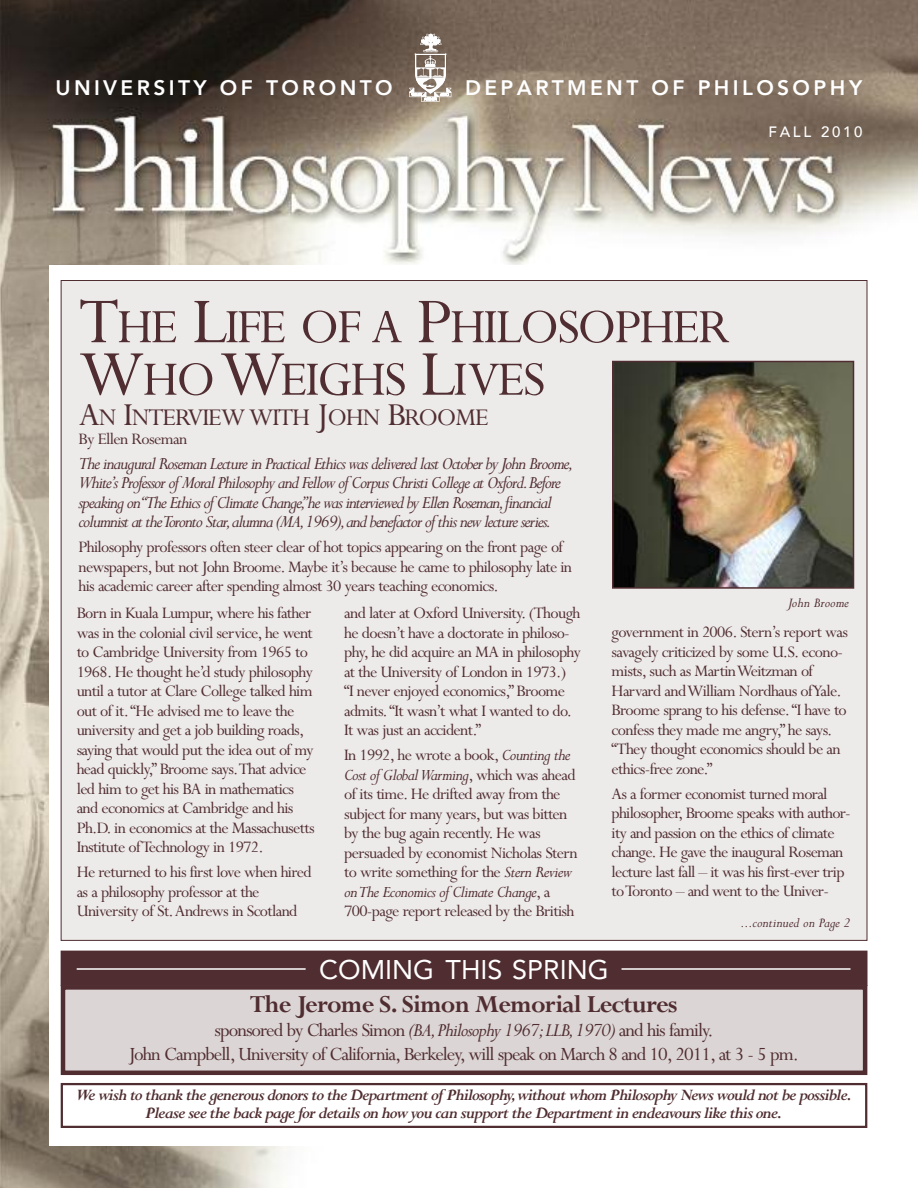
<style>
.page{position:relative;width:918px;height:1188px;background:#fff}
.page>*{position:absolute;margin:0;border:0;box-sizing:border-box;transform-origin:0 0}
.t1{font:54px/52.5px "Perpetua";letter-spacing:-.045em;color:#502d30}
.t2{font:700 27px "Perpetua";letter-spacing:-.03em;color:#502d30}
.t3{font:27px "Perpetua";letter-spacing:-.045em;color:#502d30}
.t4{font:27px "Avenir LT";color:#fff}
.t5{font:21px/24px "Perpetua";letter-spacing:-.045em;color:#502d30;text-align:center}
.t6{font:800 21px "Avenir LT";letter-spacing:.16em;color:#fff}
.t7{font:italic 19.5px/19.5px "Perpetua";letter-spacing:-.06em;color:#502d30}
.t8{font:18px/19.5px "Perpetua";letter-spacing:-.035em;color:#502d30}
.t9{font:italic 700 18px/18px "Perpetua";letter-spacing:-.05em;color:#502d30;text-align:center}
.t10{font:italic 15px "Perpetua";color:#502d30}
.t11{font:500 15px "Avenir LT";letter-spacing:.18em;color:#fff}
.s1{font-size:72px}
.s2{font-size:36px}
.s3{font-style:italic}
</style>
<div class="page">
<img style="left:0;top:0;width:918px;height:1188px">
<div style="left:50px;top:265px;width:825px;height:880px;background:#fff"></div>
<div style="left:65px;top:990px;width:798px;height:81px;background:#dcd5d5"></div>
<div style="left:61px;top:985px;width:806px;height:90px;border:4px solid #502d30"></div>
<svg style="left:409px;top:34px;width:42px;height:68px"></svg>
<div style="left:62px;top:281px;width:805px;height:659px;background:#edeaea"></div>
<div style="left:62px;top:951px;width:805px;height:34px;background:#502d30"></div>
<div style="left:61px;top:951px;width:806px;height:35px;border:1px solid #502d30"></div>
<img style="left:615px;top:364px;width:236px;height:222px">
<div style="left:612px;top:361px;width:242px;height:228px;border:2px solid #502d30"></div>
<div style="left:61px;top:1083px;width:806px;height:45px;border:2px solid #502d30"></div>
<hr style="left:77px;top:968px;width:229px;height:2px;background:#fff">
<hr style="left:622px;top:968px;width:228px;height:2px;background:#fff">
<p class="t6" style="left:56px;top:79px;width:339px">UNIVERSITY OF TORONTO</p>
<p class="t6" style="left:465px;top:79px;width:399px">DEPARTMENT OF PHILOSOPHY</p>
<p class="t11" style="left:768px;top:123px;width:96px">fall 2010</p>
<h1 class="t1" style="left:79px;top:306px;width:653px"><span class="s1">T</span>HE <span class="s1">L</span>IFE OF A <span class="s1">P</span>HILOSOPHER<br><span class="s1">W</span>HO<span class="s1">W</span>EIGHS <span class="s1">L</span>IVES</h1>
<h2 class="t3" style="left:79px;top:407px;width:412px"><span class="s2">A</span>N <span class="s2">I</span>NTERVIEW WITH <span class="s2">J</span>OHN <span class="s2">B</span>ROOME</h2>
<p class="t8" style="left:79px;top:431px;width:110px">By Ellen Roseman</p>
<p class="t7" style="left:79px;top:456px;width:497px">The inaugural Roseman Lecture in Practical Ethics was delivered last October byJohn Broome, White’s Professor ofMoral Philosophy and Fellow of Corpus Christi College at Oxford.Before speaking on“The Ethics of Climate Change,”he was interviewed by Ellen Roseman,financial columnist at theToronto Star,alumna (MA,1969),and benefactor ofthis new lecture series.</p>
<p class="t8" style="left:79px;top:539px;width:495px">Philosophy professors often steer clear of hot topics appearing on the front page of newspapers, but not John Broome. Maybe it’s because he came to philosophy late in his academic career after spending almost 30 years teaching economics.</p>
<p class="t10" style="left:788px;top:598px;width:62px">John Broome</p>
<p class="t8" style="left:344px;top:605px;width:238px">and later at Oxford University. (Though he doesn’t have a doctorate in philoso&shy;phy, he did acquire an MA in philosophy at the University of London in 1973.)<br>“I never enjoyed economics,” Broome admits.“It wasn’t what I wanted to do.<br>It was just an accident.”</p>
<p class="t8" style="left:344px;top:747px;width:235px">In 1992, he wrote a book, <span class="s3">Counting the Cost of GlobalWarming</span>, which was ahead of its time. He drifted away from the subject for many years, but was bitten by the bug again recently. He was persuaded by economist Nicholas Stern to write something for the <span class="s3">Stern Review onThe Economics of Climate Change</span>, a 700-page report released by the British</p>
<p class="t8" style="left:77px;top:605px;width:240px">Born in Kuala Lumpur, where his father was in the colonial civil service, he went to Cambridge University from 1965 to 1968. He thought he’d study philosophy until a tutor at Clare College talked him out of it.“He advised me to leave the university and get a job building roads, saying that would put the idea out of my head quickly,” Broome says.That advice led him to get his BA in mathematics and economics at Cambridge and his Ph.D. in economics at the Massachusetts Institute ofTechnology in 1972.</p>
<p class="t8" style="left:77px;top:864px;width:236px">He returned to his first love when hired as a philosophy professor at the<br>University of St.Andrews in Scotland</p>
<p class="t8" style="left:612px;top:624px;width:238px">government in 2006. Stern’s report was savagely criticized by some U.S. econo&shy;mists, such as MartinWeitzman of Harvard andWilliam Nordhaus ofYale.<br>Broome sprang to his defense.“I have to confess they made me angry,” he says. “They thought economics should be an ethics-free zone.”</p>
<p class="t8" style="left:612px;top:785px;width:241px">As a former economist turned moral philosopher, Broome speaks with author&shy;ity and passion on the ethics of climate change. He gave the inaugural Roseman lecture last fall – it was his first-ever trip toToronto – and went to the Univer-</p>
<p class="t10" style="left:741px;top:917px;width:111px">...continued on Page 2</p>
<h2 class="t4" style="left:319px;top:954px;width:291px">COMING THIS SPRING</h2>
<h2 class="t2" style="left:250px;top:994px;width:429px">The Jerome S. Simon Memorial Lectures</h2>
<p class="t5" style="left:129px;top:1020px;width:672px">sponsored by Charles Simon <span class="s3">(BA,Philosophy 1967;LLB,1970)</span> and his family.<br>John Campbell, University of California, Berkeley, will speak on March 8 and 10, 2011, at 3 - 5 pm.</p>
<p class="t9" style="left:75px;top:1088px;width:778px">We wish to thank the generous donors to the Department of Philosophy,without whom Philosophy News would not be possible.<br>Please see the back page for details on howyou can support the Department in endeavours like this one.</p>
</div>
